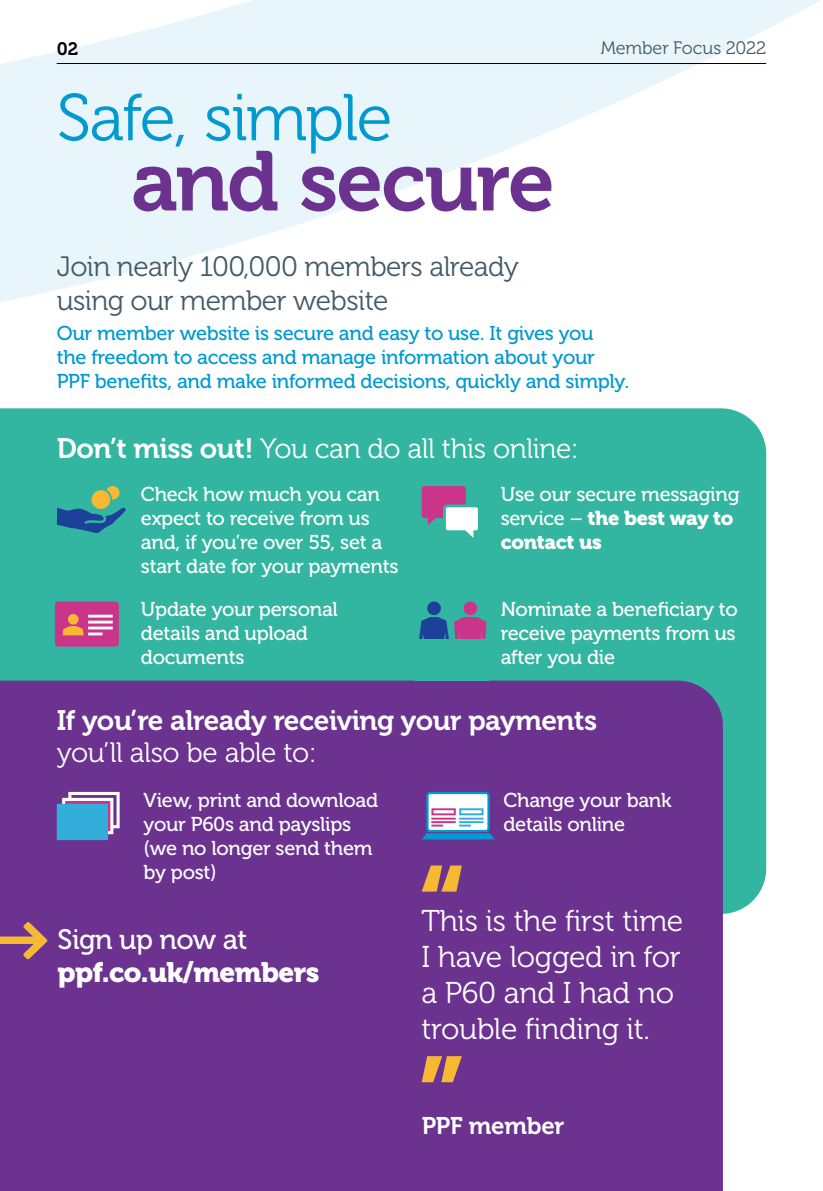
<style>
.page{position:relative;width:823px;height:1191px;background:#fff}
.page>*{position:absolute;margin:0;border:0;box-sizing:border-box;transform-origin:0 0}
.Page_Title__xxpt{font:84px "Museo 700";letter-spacing:-.025em;color:#6b3290}
.Page_Title__xxpt-2{font:66px "Museo 300";letter-spacing:-.03em;color:#0099d0}
.Quote__17pt{font:30px/36px "Museo 300";letter-spacing:-.01em;color:#fff}
.Subhead_Level_00__14{font:28px/32px "Museo 700";letter-spacing:-.015em;color:#fff}
.Body_Copy_Large__14p{font:28px/33.6px "Museo 300";letter-spacing:-.02em;color:#425a68}
.Subhead_Level_00__14-2{font:28px "Museo 300";letter-spacing:-.015em;color:#fff}
.Body_Copy_Large__14p-2{font:28px/33.6px "Museo 900";letter-spacing:-.02em;color:#fff}
.Body_Copy_Large__12p{font:24px "Museo 700";letter-spacing:-.01em;color:#fff}
.Body_Copy{font:20px/24px "Museo 500";letter-spacing:-.015em;color:#fff}
.Body_Copy-2{font:20px/24px "Museo 500";letter-spacing:-.015em;color:#0099d0}
.t1{font:18px "Museo 300";letter-spacing:-.01em;color:#425a68}
.t2{font:18px "Museo 700";color:#000}
.s1{font-family:"Museo 700"}
.s2{font-family:"Museo 900"}
.s3{font-family:"Museo 300"}
.s4{font-family:"Museo 500"}
</style>
<div class="page">
<div style="left:0;top:408px;width:765px;height:506px;background:#33b6a1"></div>
<svg style="left:417px;top:601px;width:69px;height:38px;background:#597097"></svg>
<div style="left:0;top:680px;width:722px;height:511px;background:#6b3290"></div>
<svg style="left:0;top:921px;width:47px;height:39px;background:#9a5f70"></svg>
<svg style="left:107px;top:486px;width:12px;height:13px"></svg>
<div style="left:91px;top:490px;width:19px;height:19px;background:#f7b933;border-radius:50%"></div>
<svg style="left:57px;top:507px;width:69px;height:27px;background:#27799b"></svg>
<div style="left:55px;top:601px;width:64px;height:45px;background:#ca358b;border-radius:4px"></div>
<hr style="left:88px;top:614px;width:25px;height:3px;background:#fff">
<hr style="left:88px;top:626px;width:25px;height:3px;background:#fff">
<hr style="left:88px;top:620px;width:25px;height:3px;background:#fff">
<hr style="left:88px;top:632px;width:14px;height:3px;background:#fff">
<svg style="left:63px;top:614px;width:21px;height:21px"></svg>
<svg style="left:421px;top:486px;width:56px;height:52px"></svg>
<div style="left:68px;top:792px;width:51px;height:36px;border:3px solid #fff"></div>
<svg style="left:62px;top:798px;width:51px;height:36px"></svg>
<div style="left:57px;top:804px;width:51px;height:36px;background:#33adda"></div>
<div style="left:427px;top:793px;width:61px;height:38px;background:#fff;border-radius:2px"></div>
<div style="left:426px;top:792px;width:63px;height:40px;border:2px solid #0099d0;border-radius:2px"></div>
<svg style="left:421px;top:833px;width:73px;height:6px"></svg>
<hr style="left:431px;top:817px;width:24px;height:2px;background:#ca358b">
<hr style="left:459px;top:817px;width:24px;height:2px;background:#33adda">
<hr style="left:431px;top:821px;width:24px;height:2px;background:#ca358b">
<hr style="left:459px;top:821px;width:24px;height:2px;background:#33adda">
<svg style="left:431px;top:824px;width:12px;height:2px"></svg>
<svg style="left:459px;top:824px;width:11px;height:2px"></svg>
<div style="left:431px;top:808px;width:24px;height:7px;border:2px solid #ca358b"></div>
<div style="left:459px;top:808px;width:24px;height:7px;border:2px solid #33adda"></div>
<svg style="left:421px;top:865px;width:40px;height:26px"></svg>
<svg style="left:421px;top:1056px;width:40px;height:26px"></svg>
<div style="left:414px;top:639px;width:75px;height:41px;background:#33b6a1"></div>
<svg style="left:0;top:0;width:821px;height:302px;fill:#e8f5fa"></svg>
<hr style="left:57px;top:63px;width:708px;height:1px;background:#000">
<p class="t2" style="left:57px;top:39px;width:23px">02</p>
<p class="t1" style="left:600px;top:39px;width:167px">Member Focus 2022</p>
<h1 class="Page_Title__xxpt-2" style="left:57px;top:82px;width:337px">Safe, simple</h1>
<h1 class="Page_Title__xxpt" style="left:131px;top:135px;width:425px">and secure</h1>
<p class="Body_Copy_Large__14p" style="left:57px;top:250px;width:463px">Join nearly 100,000 members already using our member website</p>
<p class="Body_Copy-2" style="left:57px;top:321px;width:573px">Our member website is secure and easy to use. It gives you<br>the freedom to access and manage information about your<br>PPF benefits, and make informed decisions, quickly and simply.</p>
<h1 class="Subhead_Level_00__14-2" style="left:57px;top:433px;width:523px"><span class="s1">Don’t miss out!</span> You can do all this online:</h1>
<p class="Body_Copy" style="left:141px;top:482px;width:259px">Check how much you can expect to receive from us and, if you’re over 55, set a start date for your payments</p>
<p class="Body_Copy" style="left:141px;top:598px;width:198px">Update your personal details and upload documents</p>
<p class="Body_Copy" style="left:500px;top:482px;width:240px">Use our secure messaging service – <span class="s2">the best way to contact us</span></p>
<p class="Body_Copy" style="left:500px;top:598px;width:238px;text-align:justify">Nominate a beneficiary to receive payments from us after you die</p>
<h1 class="Subhead_Level_00__14" style="left:57px;top:704px;width:541px">If you’re already receiving your payments <span class="s3">you’ll also be able to:</span></h1>
<p class="Body_Copy" style="left:144px;top:788px;width:236px">View, print and download your P60s and payslips (we no longer send them by post)</p>
<p class="Body_Copy" style="left:503px;top:788px;width:170px">Change your bank details online</p>
<p class="Body_Copy_Large__14p-2" style="left:58px;top:922px;width:263px"><span class="s4">Sign up now at </span>ppf.co.uk/members</p>
<p class="Quote__17pt" style="left:421px;top:903px;width:263px">This is the first time<br>I have logged in for a P60 and I had no trouble finding it.</p>
<p class="Body_Copy_Large__12p" style="left:421px;top:1112px;width:144px">PPF member</p>
</div>
